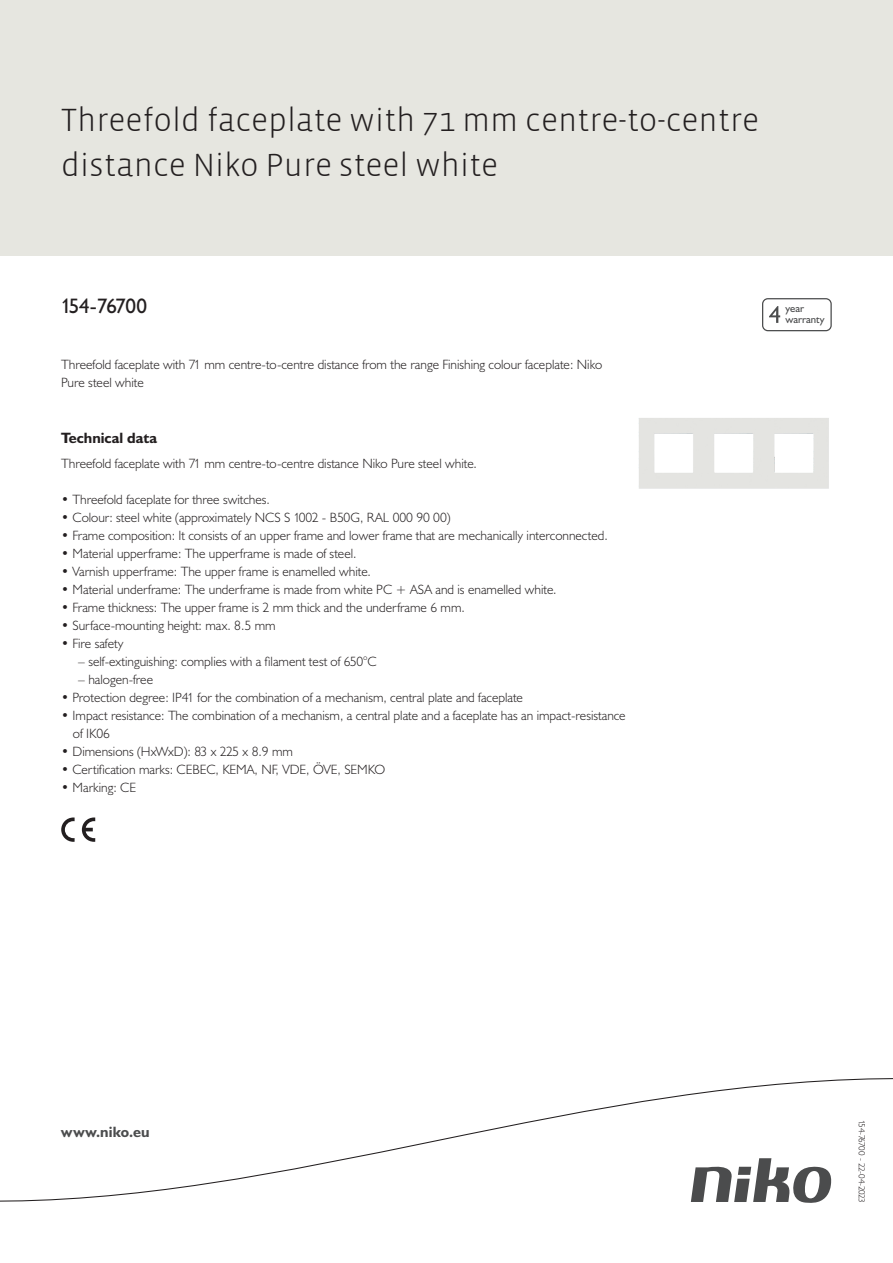
<style>
.page{position:relative;width:893px;height:1263px;background:#fff}
.page>*{position:absolute;margin:0;border:0;box-sizing:border-box;transform-origin:0 0}
.Title_datasheets{font:300 33px/45px "Vista Sans";color:#231f20}
.Article_number{font:21px "Humanist 521 BT";letter-spacing:-.035em;color:#231f20}
.Titles_parts{font:700 15px "Humanist 521 BT";color:#231f20}
.titel_afbeelding{font:700 15px "Humanist 521 BT";letter-spacing:.005em;color:#4b4c4d}
.USP_Bullets{font:300 13.5px/18px "Humanist 521 BT";color:#231f20}
.Platte_tekst_CAB{font:300 13.5px/18px "Humanist 521 BT";color:#231f20}
.USP_Bullets_level_2{font:300 13.5px "Humanist 521 BT";color:#231f20}
.t1{font:10.8px/10.8px "Humanist 521 BT";color:#4b4c4d}
.Revision{font:300 9px "Humanist 521 BT";letter-spacing:-.04em;color:#231f20}
</style>
<div class="page">
<div style="left:0;top:0;width:893px;height:255px;background:#e6e6e0"></div>
<svg style="left:82px;top:817px;width:13px;height:25px"></svg>
<svg style="left:61px;top:817px;width:14px;height:25px"></svg>
<svg style="left:762px;top:298px;width:70px;height:33px"></svg>
<svg style="left:0;top:1078px;width:893px;height:125px"></svg>
<img style="left:638px;top:418px;width:191px;height:71px">
<p class="Title_datasheets" style="left:61px;top:98px;width:699px">Threefold faceplate with 71 mm centre-to-centre distance Niko Pure steel white</p>
<p class="Article_number" style="left:61px;top:293px;width:87px">154-76700</p>
<p class="Platte_tekst_CAB" style="left:61px;top:355px;width:542px">Threefold faceplate with 71 mm centre-to-centre distance from the range Finishing colour faceplate: Niko<br>Pure steel white</p>
<p class="Titles_parts" style="left:61px;top:429px;width:98px">Technical data</p>
<p class="Platte_tekst_CAB" style="left:61px;top:454px;width:417px">Threefold faceplate with 71 mm centre-to-centre distance Niko Pure steel white.</p>
<p class="USP_Bullets" style="left:61px;top:490px;width:210px">• Threefold faceplate for three switches.</p>
<p class="USP_Bullets" style="left:61px;top:508px;width:391px">• Colour: steel white (approximately NCS S 1002 - B50G, RAL 000 90 00)</p>
<p class="USP_Bullets" style="left:61px;top:526px;width:548px">• Frame composition: It consists of an upper frame and lower frame that are mechanically interconnected.</p>
<p class="USP_Bullets" style="left:61px;top:544px;width:297px">• Material upperframe: The upperframe is made of steel.</p>
<p class="USP_Bullets" style="left:61px;top:562px;width:311px">• Varnish upperframe: The upper frame is enamelled white.</p>
<p class="USP_Bullets" style="left:61px;top:580px;width:497px">• Material underframe: The underframe is made from white PC + ASA and is enamelled white.</p>
<p class="USP_Bullets" style="left:61px;top:598px;width:405px">• Frame thickness: The upper frame is 2 mm thick and the underframe 6 mm.</p>
<p class="USP_Bullets" style="left:61px;top:616px;width:216px">• Surface-mounting height: max. 8.5 mm</p>
<p class="USP_Bullets" style="left:61px;top:634px;width:64px">• Fire safety</p>
<p class="USP_Bullets_level_2" style="left:78px;top:653px;width:300px">– self-extinguishing: complies with a filament test of 650°C</p>
<p class="USP_Bullets_level_2" style="left:78px;top:671px;width:76px">– halogen-free</p>
<p class="USP_Bullets" style="left:61px;top:688px;width:463px">• Protection degree: IP41 for the combination of a mechanism, central plate and faceplate</p>
<p class="USP_Bullets" style="left:73px;top:706px;width:554px;text-indent:-12px">• Impact resistance: The combination of a mechanism, a central plate and a faceplate has an impact-resistance of IK06</p>
<p class="USP_Bullets" style="left:61px;top:742px;width:233px">• Dimensions (HxWxD): 83 x 225 x 8.9 mm</p>
<p class="USP_Bullets" style="left:61px;top:760px;width:326px">• Certification marks: CEBEC, KEMA, NF, VDE, ÖVE, SEMKO</p>
<p class="USP_Bullets" style="left:61px;top:778px;width:76px">• Marking: CE</p>
<p class="t1" style="left:785px;top:303px;width:41px">year warranty</p>
<p class="titel_afbeelding" style="left:61px;top:1122px;width:90px">www.niko.eu</p>
<p class="Revision" style="left:868px;top:1120px;width:84px;rotate:90deg">154-76700 - 22-04-2023</p>
</div>
